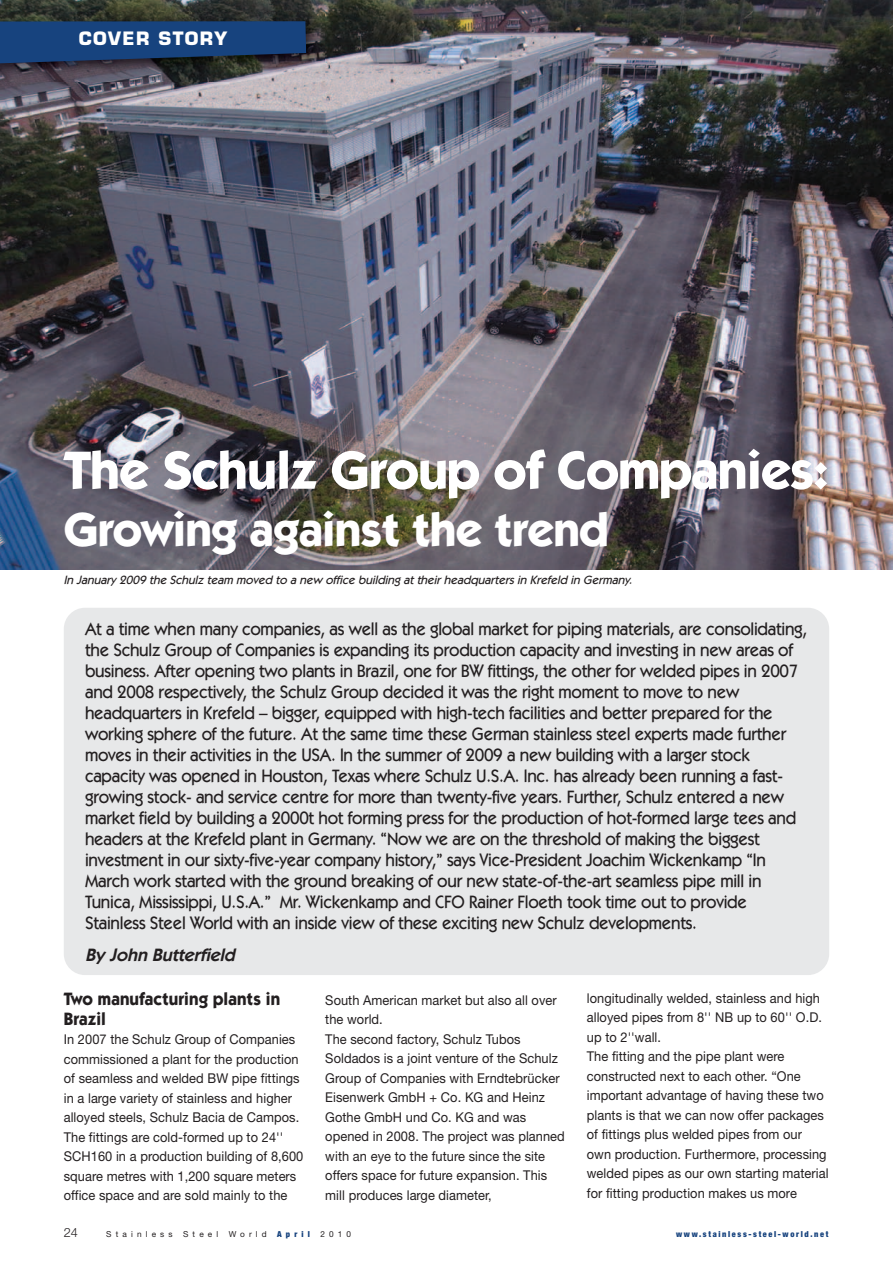
<style>
.page{position:relative;width:893px;height:1263px;background:#fff}
.page>*{position:absolute;margin:0;border:0;box-sizing:border-box;transform-origin:0 0}
.t1{font:700 54px "Itc Kabel";letter-spacing:-.015em;color:#fff}
.t2{font:700 48px "Itc Kabel";letter-spacing:-.015em;color:#fff}
.t3{font:500 18px/21px "Itc Kabel";letter-spacing:-.015em;color:#231f20;scale:.95 1}
.t4{font:700 18px/19.5px "Itc Kabel";letter-spacing:.005em;color:#231f20;scale:.95 1}
.t5{font:italic 600 18px "Itc Kabel";color:#231f20}
.t6{font:700 18px "Eurostile LT Std";letter-spacing:.075em;color:#fff}
.t7{font:13.5px/19.5px "Helvetica Neue";letter-spacing:.005em;color:#231f20;scale:.95 1}
.t8{font:300 12.75px "Helvetica Neue";color:#231f20}
.t9{font:italic 500 12px "Itc Kabel";color:#231f20}
.t10{font:900 condensed 8.25px "Helvetica Neue";letter-spacing:.2em;color:#17437e}
.t11{font:8.25px "Helvetica Neue";letter-spacing:.5em;color:#231f20}
</style>
<div class="page">
<img style="left:0;top:0;width:893px;height:570px">
<img style="left:0;top:13px;width:324px;height:69px">
<svg style="left:0;top:21px;width:306px;height:43px;background:#183e70"></svg>
<div style="left:64px;top:608px;width:765px;height:367px;background:#e7e8e9;border-radius:21px"></div>
<p class="t6" style="left:79px;top:32px;width:150px">COVER STORY</p>
<h1 class="t1" style="left:64px;top:450px;width:766px">The Schulz Group of Companies:</h1>
<h2 class="t2" style="left:64px;top:511px;width:546px">Growing against the trend</h2>
<p class="t9" style="left:64px;top:576px;width:572px">In January 2009 the Schulz team moved to a new office building at their headquarters in Krefeld in Germany.</p>
<p class="t3" style="left:85px;top:620px;width:762px">At a time when many companies, as well as the global market for piping materials, are consolidating, the Schulz Group of Companies is expanding its production capacity and investing in new areas of business. After opening two plants in Brazil, one for BW fittings, the other for welded pipes in 2007 and 2008 respectively, the Schulz Group decided it was the right moment to move to new headquarters in Krefeld – bigger, equipped with high-tech facilities and better prepared for the working sphere of the future. At the same time these German stainless steel experts made further moves in their activities in the USA. In the summer of 2009 a new building with a larger stock capacity was opened in Houston, Texas where Schulz U.S.A. Inc. has already been running a fast&shy;growing stock- and service centre for more than twenty-five years. Further, Schulz entered a new market field by building a 2000t hot forming press for the production of hot-formed large tees and headers at the Krefeld plant in Germany. “Now we are on the threshold of making the biggest investment in our sixty-five-year company history,” says Vice-President Joachim Wickenkamp “In March work started with the ground breaking of our new state-of-the-art seamless pipe mill in Tunica, Mississippi, U.S.A.” Mr. Wickenkamp and CFO Rainer Floeth took time out to provide Stainless Steel World with an inside view of these exciting new Schulz developments.</p>
<p class="t5" style="left:85px;top:948px;width:155px">By John Butterfield</p>
<p class="t7" style="left:325px;top:990px;width:254px">South American market but also all over the world.<br>The second factory, Schulz Tubos Soldados is a joint venture of the Schulz Group of Companies with Erndtebrücker Eisenwerk GmbH + Co. KG and Heinz Gothe GmbH und Co. KG and was opened in 2008. The project was planned with an eye to the future since the site offers space for future expansion. This mill produces large diameter,</p>
<p class="t7" style="left:587px;top:988px;width:256px">longitudinally welded, stainless and high alloyed pipes from 8'' NB up to 60'' O.D. up to 2''wall.<br>The fitting and the pipe plant were constructed next to each other. “One important advantage of having these two plants is that we can now offer packages of fittings plus welded pipes from our own production. Furthermore, processing welded pipes as our own starting material for fitting production makes us more</p>
<p class="t4" style="left:64px;top:990px;width:229px">Two manufacturing plants in<br>Brazil</p>
<p class="t7" style="left:64px;top:1029px;width:254px">In 2007 the Schulz Group of Companies commissioned a plant for the production of seamless and welded BW pipe fittings in a large variety of stainless and higher alloyed steels, Schulz Bacia de Campos.<br>The fittings are cold-formed up to 24'' SCH160 in a production building of 8,600 square metres with 1,200 square meters office space and are sold mainly to the</p>
<p class="t8" style="left:64px;top:1225px;width:16px">24</p>
<p class="t11" style="left:106px;top:1229px;width:68px">Stainless</p>
<p class="t11" style="left:183px;top:1229px;width:37px">Steel</p>
<p class="t11" style="left:229px;top:1229px;width:39px">World</p>
<p class="t10" style="left:277px;top:1229px;width:34px">April</p>
<p class="t11" style="left:320px;top:1229px;width:32px">2010</p>
<p class="t10" style="left:676px;top:1229px;width:154px">www.stainless-steel-world.net</p>
</div>
